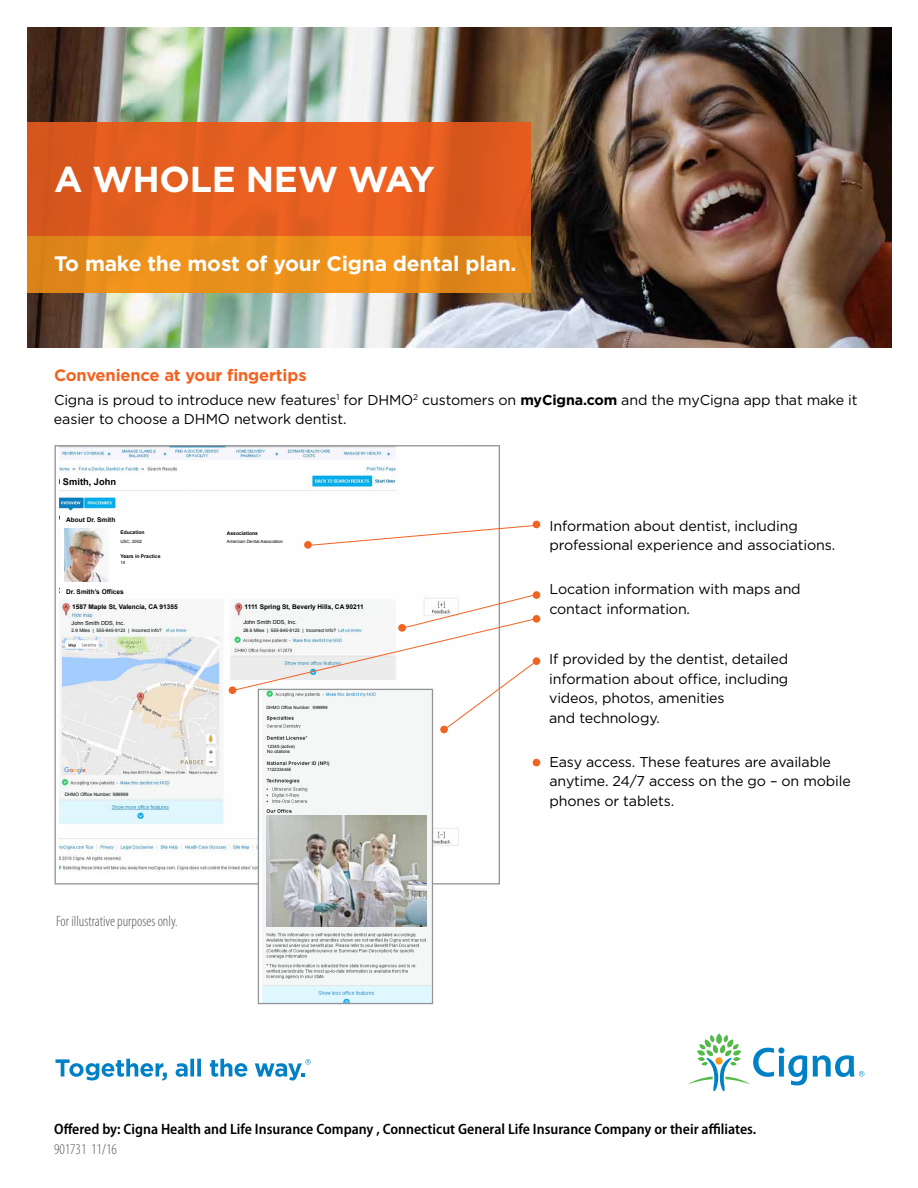
<style>
.page{position:relative;width:918px;height:1188px;background:#fff}
.page>*{position:absolute;margin:0;border:0;box-sizing:border-box;transform-origin:0 0}
.t1{font:700 36px "Gotham";letter-spacing:-.01em;color:#fff}
.t2{font:700 21px "Gotham";letter-spacing:-.01em;color:#fff}
.t3{font:700 16.5px "Gotham";letter-spacing:-.01em;color:#f26322}
.t4{font:600 semi-condensed 15px "Myriad Pro";color:#000}
.t5{font:300 condensed 15px "Myriad Pro";color:#58595b}
.t6{font:14.25px/19.5px "Gotham";letter-spacing:-.01em;color:#000}
.t7{font:700 9.3px "Arial";color:#000}
.t8{font:700 6.45px "Arial";color:#000}
.t9{font:5.55px "Arial";color:#000}
.t10{font:700 4.95px "Arial";color:#000}
.t11{font:4.65px "Arial";color:#000}
.t12{font:4.35px/5.2px "Arial";color:#000}
.s1{font-weight:700}
</style>
<div class="page">
<img style="left:27px;top:27px;width:864px;height:321px">
<svg style="left:27px;top:122px;width:503px;height:114px;background:#e25c1f"></svg>
<svg style="left:27px;top:236px;width:503px;height:56px;background:#e88d1a"></svg>
<img style="left:60px;top:447px;width:399px;height:431px">
<div style="left:124px;top:475px;width:61px;height:14px;background:#fff"></div>
<div style="left:71px;top:604px;width:143px;height:8px;background:#f5f7f7"></div>
<div style="left:60px;top:514px;width:52px;height:80px;background:#fff"></div>
<img style="left:65px;top:528px;width:44px;height:54px">
<div style="left:112px;top:528px;width:55px;height:51px;background:#fff"></div>
<div style="left:60px;top:476px;width:67px;height:13px;background:#fff"></div>
<div style="left:225px;top:523px;width:68px;height:32px;background:#fff"></div>
<div style="left:72px;top:619px;width:94px;height:14px;background:#f5f7f7"></div>
<div style="left:62px;top:791px;width:94px;height:7px;background:#f5f7f7"></div>
<div style="left:533px;top:521px;width:7px;height:7px;background:#f26322;border-radius:50%"></div>
<svg style="left:306px;top:524px;width:233px;height:23px"></svg>
<div style="left:533px;top:615px;width:7px;height:8px;background:#f26322;border-radius:50%"></div>
<div style="left:533px;top:657px;width:7px;height:8px;background:#f26322;border-radius:50%"></div>
<div style="left:533px;top:591px;width:7px;height:8px;background:#f26322;border-radius:50%"></div>
<div style="left:304px;top:541px;width:8px;height:8px;background:#f26322;border-radius:50%"></div>
<div style="left:229px;top:686px;width:7px;height:8px;background:#f26322;border-radius:50%"></div>
<div style="left:440px;top:726px;width:8px;height:7px;background:#f26322;border-radius:50%"></div>
<img style="left:260px;top:729px;width:171px;height:273px">
<img style="left:266px;top:816px;width:160px;height:111px">
<div style="left:266px;top:744px;width:68px;height:10px;background:#f5f7f7"></div>
<div style="left:266px;top:766px;width:68px;height:10px;background:#f5f7f7"></div>
<div style="left:258px;top:689px;width:175px;height:315px;border:1px solid #939598"></div>
<svg style="left:232px;top:593px;width:306px;height:136px"></svg>
<div style="left:533px;top:759px;width:7px;height:7px;background:#f26322;border-radius:50%"></div>
<svg style="left:55px;top:1059px;width:112px;height:21px"></svg>
<svg style="left:176px;top:1059px;width:25px;height:18px"></svg>
<svg style="left:210px;top:1059px;width:37px;height:18px"></svg>
<svg style="left:255px;top:1059px;width:56px;height:21px"></svg>
<svg style="left:688px;top:1034px;width:176px;height:57px"></svg>
<svg style="left:138px;top:704px;width:24px;height:14px"></svg>
<h1 class="t1" style="left:54px;top:158px;width:382px">A Whole New Way</h1>
<h2 class="t2" style="left:54px;top:251px;width:464px">To make the most of your Cigna dental plan.</h2>
<p class="t3" style="left:54px;top:366px;width:254px">Convenience at your fingertips</p>
<p class="t6" style="left:54px;top:390px;width:805px">Cigna is proud to introduce new features<sup>1</sup> for DHMO<sup>2</sup> customers on <span class="s1">myCigna.com</span> and the myCigna app that make it easier to choose a DHMO network dentist.</p>
<p class="t7" style="left:63px;top:476px;width:55px">Smith, John</p>
<p class="t8" style="left:66px;top:515px;width:51px">About Dr. Smith</p>
<p class="t10" style="left:120px;top:529px;width:26px">Education</p>
<p class="t12" style="left:120px;top:560px;width:6px">14</p>
<p class="t12" style="left:120px;top:539px;width:23px">USC, 2002</p>
<p class="t10" style="left:120px;top:553px;width:42px">Years in Practice</p>
<p class="t8" style="left:66px;top:588px;width:59px">Dr. Smith’s Offices</p>
<p class="t10" style="left:227px;top:530px;width:33px">Associations</p>
<p class="t12" style="left:227px;top:539px;width:58px">American Dental Association</p>
<p class="t8" style="left:72px;top:603px;width:107px">1587 Maple St, Valencia, CA 91355</p>
<p class="t8" style="left:244px;top:602px;width:121px">1111 Spring St, Beverly Hills, CA 90211</p>
<p class="t9" style="left:72px;top:619px;width:55px">John Smith DDS, Inc.</p>
<p class="t11" style="left:72px;top:627px;width:92px">2.9 Miles | 555-845-9123 | Incorrect Info?</p>
<p class="t11" style="left:65px;top:791px;width:65px">DHMO Office Number: 999999</p>
<p class="t5" style="left:56px;top:914px;width:123px">For illustrative purposes only.</p>
<p class="t9" style="left:243px;top:619px;width:55px">John Smith DDS, Inc.</p>
<p class="t11" style="left:243px;top:627px;width:94px">28.6 Miles | 555-845-9123 | Incorrect Info?</p>
<p class="t12" style="left:266px;top:705px;width:63px">DHMO Office Number: 999999</p>
<p class="t12" style="left:267px;top:744px;width:29px">12345 (active)<br>No citations</p>
<p class="t12" style="left:267px;top:767px;width:26px">1122334455</p>
<p class="t6" style="left:549px;top:516px;width:287px">Information about dentist, including professional experience and associations.</p>
<p class="t6" style="left:549px;top:579px;width:253px">Location information with maps and contact information.</p>
<p class="t6" style="left:549px;top:649px;width:241px">If provided by the dentist, detailed information about office, including videos, photos, amenities<br>and technology.</p>
<p class="t6" style="left:549px;top:752px;width:303px">Easy access. These features are available anytime. 24/7 access on the go – on mobile phones or tablets.</p>
<p class="t4" style="left:54px;top:1120px;width:704px">Offered by: Cigna Health and Life Insurance Company , Connecticut General Life Insurance Company or their affiliates.</p>
<p class="t5" style="left:54px;top:1141px;width:64px">901731 11/16</p>
</div>
